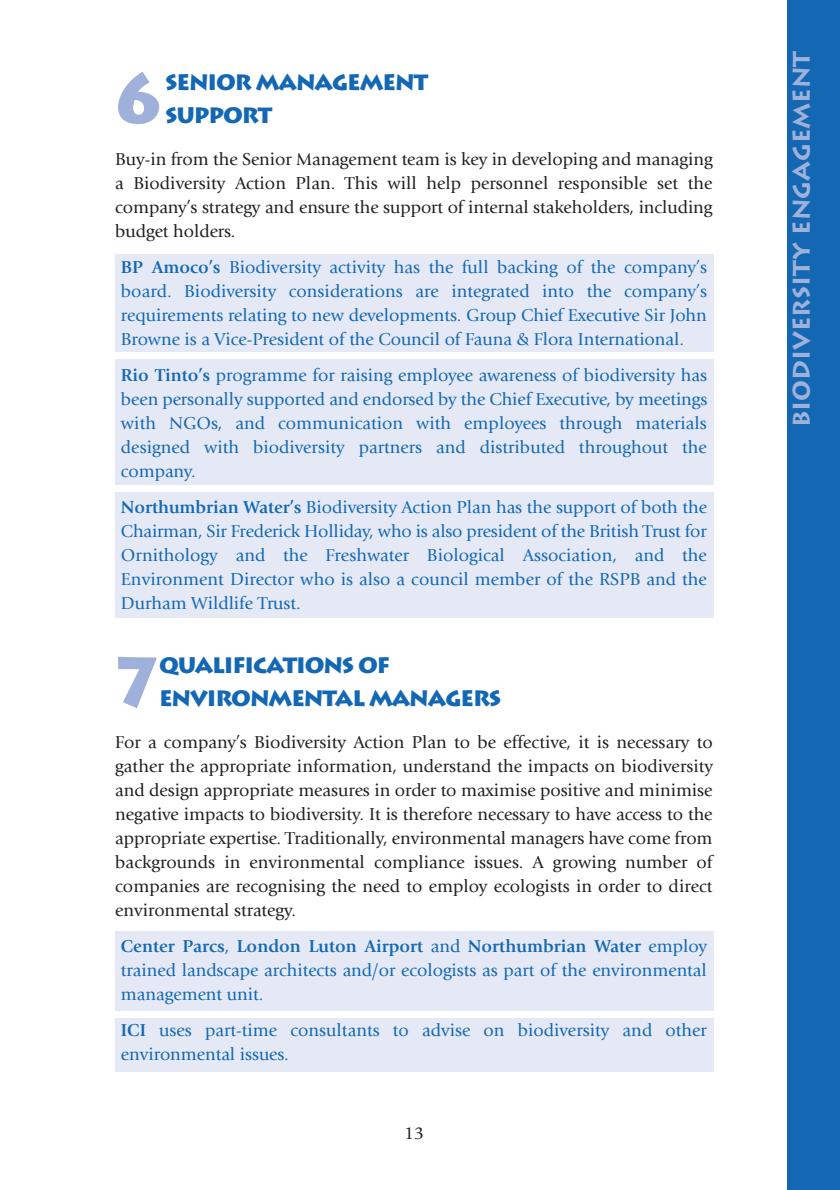
<style>
.page{position:relative;width:840px;height:1190px;background:#fff}
.page>*{position:absolute;margin:0;border:0;box-sizing:border-box;transform-origin:0 0}
.t1{font:900 68.4px "Lithos";color:#9fb1da}
.t2{font:700 24px "Lithos";color:#9fb1da}
.t3{font:900 22px/33px "Lithos";letter-spacing:-.05em;color:#1468b3}
.t4{font:18px/24px "Giovanni";color:#1468b3;text-align:justify}
.t5{font:18px/24px "Giovanni";letter-spacing:-.005em;color:#231f20;text-align:justify}
.s1{font-weight:700}
</style>
<div class="page">
<div style="left:115px;top:931px;width:598px;height:79px;background:#e4e9f5"></div>
<div style="left:115px;top:1018px;width:598px;height:54px;background:#e4e9f5"></div>
<div style="left:115px;top:254px;width:598px;height:98px;background:#e4e9f5"></div>
<div style="left:115px;top:359px;width:598px;height:126px;background:#e4e9f5"></div>
<div style="left:115px;top:492px;width:598px;height:126px;background:#e4e9f5"></div>
<div style="left:787px;top:0;width:53px;height:1190px;background:#1468b3"></div>
<h1 class="t1" style="left:115px;top:59px;width:48px">6</h1>
<p class="t3" style="left:166px;top:66px;width:264px">SENIOR MANAGEMENT<br>SUPPORT</p>
<p class="t5" style="left:115px;top:149px;width:599px">Buy-in from the Senior Management team is key in developing and managing a Biodiversity Action Plan. This will help personnel responsible set the company’s strategy and ensure the support of internal stakeholders, including budget holders.</p>
<p class="t4" style="left:121px;top:257px;width:588px"><span class="s1">BP Amoco’s</span> Biodiversity activity has the full backing of the company’s board. Biodiversity considerations are integrated into the company’s requirements relating to new developments. Group Chief Executive Sir John Browne is a Vice-President of the Council of Fauna &amp; Flora International.</p>
<p class="t4" style="left:121px;top:365px;width:588px"><span class="s1">Rio Tinto’s</span> programme for raising employee awareness of biodiversity has been personally supported and endorsed by the Chief Executive, by meetings with NGOs, and communication with employees through materials designed with biodiversity partners and distributed throughout the company.</p>
<p class="t4" style="left:121px;top:497px;width:588px"><span class="s1">Northumbrian Water’s</span> Biodiversity Action Plan has the support of both the Chairman, Sir Frederick Holliday, who is also president of the British Trust for Ornithology and the Freshwater Biological Association, and the Environment Director who is also a council member of the RSPB and the Durham Wildlife Trust.</p>
<h1 class="t1" style="left:115px;top:642px;width:42px">7</h1>
<p class="t3" style="left:159px;top:649px;width:344px">QUALIFICATIONS OF<br>ENVIRONMENTAL MANAGERS</p>
<p class="t5" style="left:115px;top:732px;width:599px">For a company’s Biodiversity Action Plan to be effective, it is necessary to gather the appropriate information, understand the impacts on biodiversity and design appropriate measures in order to maximise positive and minimise negative impacts to biodiversity. It is therefore necessary to have access to the appropriate expertise. Traditionally, environmental managers have come from backgrounds in environmental compliance issues. A growing number of companies are recognising the need to employ ecologists in order to direct environmental strategy.</p>
<p class="t4" style="left:121px;top:936px;width:588px"><span class="s1">Center Parcs</span>, <span class="s1">London Luton Airport</span> and <span class="s1">Northumbrian Water</span> employ trained landscape architects and/or ecologists as part of the environmental management unit.</p>
<p class="t4" style="left:121px;top:1020px;width:587px"><span class="s1">ICI</span> uses part-time consultants to advise on biodiversity and other environmental issues.</p>
<p class="t5" style="left:404px;top:1122px;width:21px">13</p>
<h2 class="t2" style="left:787px;top:427px;width:378px;rotate:-90deg">Biodiversity Engagement</h2>
</div>
